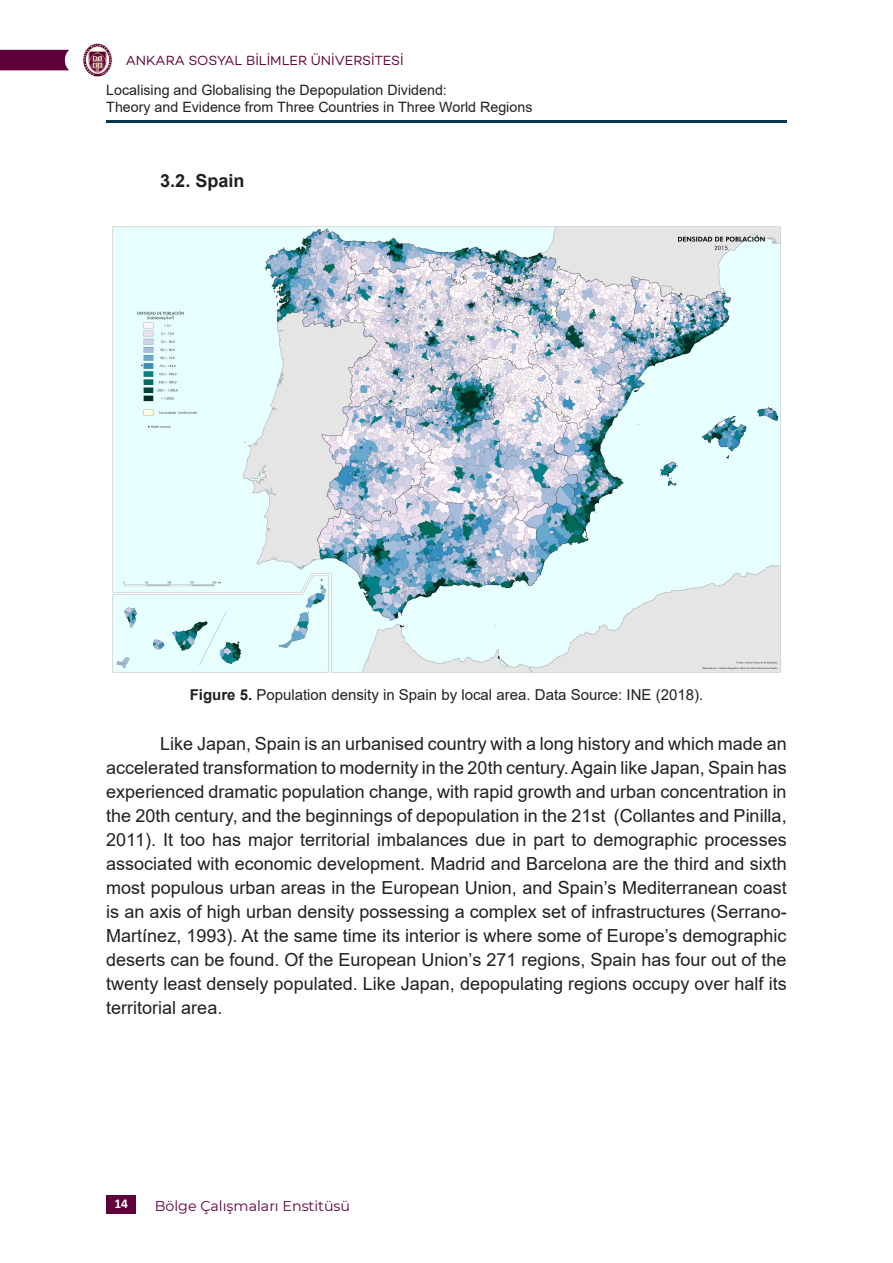
<style>
.page{position:relative;width:893px;height:1263px;background:#fff}
.page>*{position:absolute;margin:0;border:0;box-sizing:border-box;transform-origin:0 0}
.t1{font:18px/24px "Arial";color:#231f20;text-align:justify}
.t2{font:700 18px "Arial";color:#231f20}
.t3{font:15px "Arial";color:#231f20}
.t4{font:14.25px/17.1px "Arial";color:#231f20}
.t5{font:14.25px "Montserrat";color:#60003a}
.t6{font:13.5px "Campton";color:#60003a}
.t7{font:700 13.5px "Calibri";color:#fff}
.s1{font-weight:700}
</style>
<div class="page">
<hr style="left:106px;top:120px;width:681px;height:2px;background:#07374e">
<svg style="left:0;top:50px;width:69px;height:20px"></svg>
<svg style="left:83px;top:43px;width:29px;height:34px"></svg>
<div style="left:106px;top:1195px;width:30px;height:18px;background:#60003a"></div>
<img style="left:112px;top:226px;width:669px;height:447px">
<p class="t6" style="left:126px;top:52px;width:279px">ANKARA SOSYAL BİLİMLER ÜNİVERSİTESİ</p>
<p class="t4" style="left:106px;top:81px;width:428px">Localising and Globalising the Depopulation Dividend:<br>Theory and Evidence from Three Countries in Three World Regions</p>
<p class="t2" style="left:160px;top:168px;width:86px">3.2. Spain</p>
<p class="t3" style="left:190px;top:685px;width:515px"><span class="s1">Figure 5.</span> Population density in Spain by local area. Data Source: INE (2018).</p>
<p class="t1" style="left:106px;top:732px;width:682px;text-indent:54px">Like Japan, Spain is an urbanised country with a long history and which made an accelerated transformation to modernity in the 20th century. Again like Japan, Spain has experienced dramatic population change, with rapid growth and urban concentration in the 20th century, and the beginnings of depopulation in the 21st (Collantes and Pinilla, 2011). It too has major territorial imbalances due in part to demographic processes associated with economic development. Madrid and Barcelona are the third and sixth most populous urban areas in the European Union, and Spain’s Mediterranean coast is an axis of high urban density possessing a complex set of infrastructures (Serrano-Martínez, 1993). At the same time its interior is where some of Europe’s demographic deserts can be found. Of the European Union’s 271 regions, Spain has four out of the twenty least densely populated. Like Japan, depopulating regions occupy over half its territorial area.</p>
<p class="t7" style="left:114px;top:1194px;width:15px">14</p>
<p class="t5" style="left:155px;top:1196px;width:197px">Bölge Çalışmaları Enstitüsü</p>
</div>
